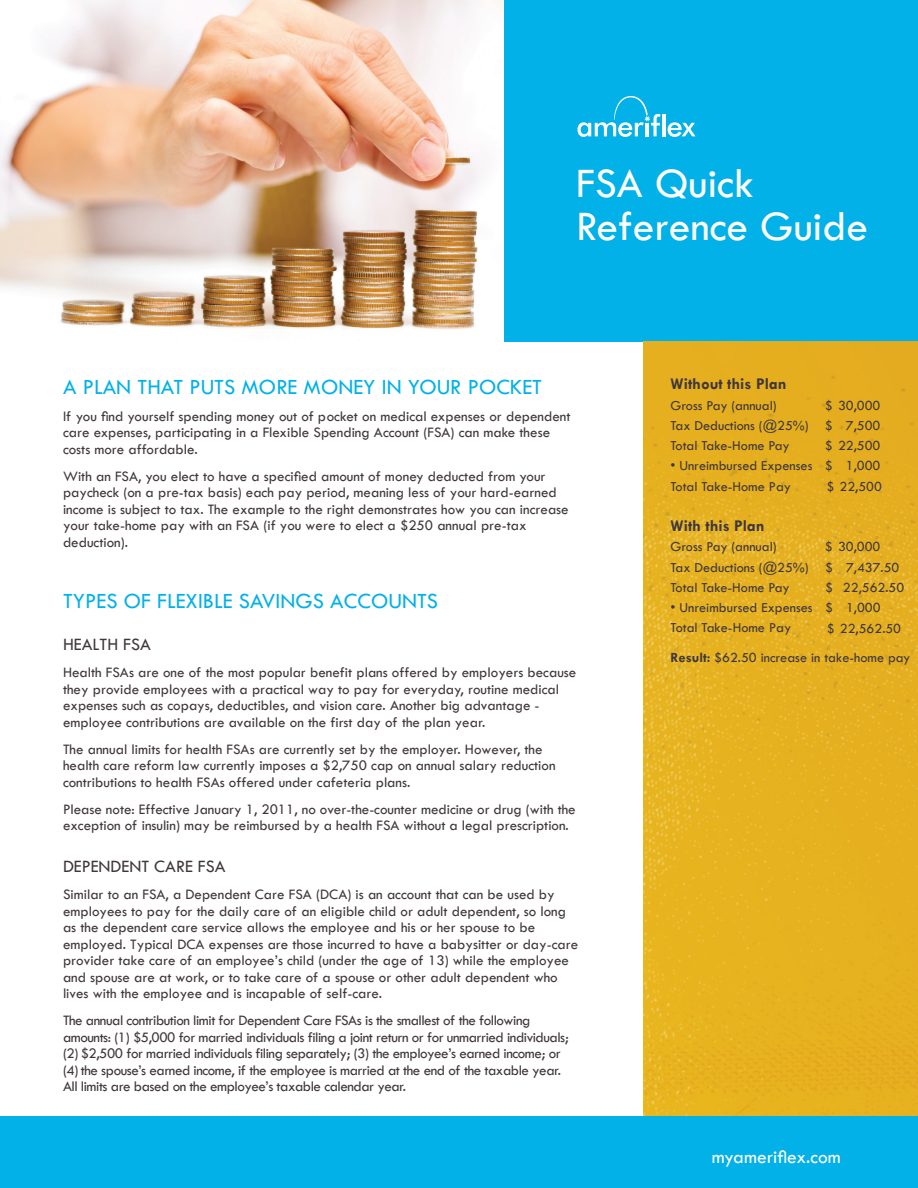
<style>
.page{position:relative;width:918px;height:1188px;background:#fff}
.page>*{position:absolute;margin:0;border:0;box-sizing:border-box;transform-origin:0 0}
.ttl{font:43.5px/43.5px "Tw Cen";color:#fff}
.txt{font:22.5px "Tw Cen";color:#02b1e8}
.t1{font:19.5px "Tw Cen";color:#fff}
.txt-2{font:18px "Tw Cen";color:#3f373b}
.sidebar_h1_new{font:700 16.5px "Tw Cen";color:#3f373b}
.txt-3{font:15px/16.5px "Tw Cen";color:#3f373b}
.txt-4{font:15px/16.5px "Tw Cen";letter-spacing:-.03em;color:#3f373b}
.sidebar_eq{font:14.25px/20.2px "Tw Cen";color:#3f373b}
.sidebar_tx__above{font:14.25px "Tw Cen";color:#3f373b}
.s1{font-style:inherit}
.s2{font-weight:700}
</style>
<div class="page">
<div style="left:0;top:1116px;width:918px;height:72px;background:#02b1e8"></div>
<div style="left:504px;top:0;width:414px;height:342px;background:#02b1e8"></div>
<hr style="left:663px;top:114px;width:3px;height:22px;background:#fff">
<svg style="left:668px;top:122px;width:28px;height:15px"></svg>
<svg style="left:578px;top:96px;width:82px;height:41px"></svg>
<div style="left:644px;top:342px;width:274px;height:774px;background:#ecb21b"></div>
<img style="left:0;top:0;width:504px;height:329px">
<p class="ttl" style="left:576px;top:161px;width:294px">FSA Quick<br>Reference Guide</p>
<p class="txt" style="left:63px;top:373px;width:481px">A PLAN THAT PUTS MORE MONEY IN YOUR POCKET</p>
<p class="txt-3" style="left:63px;top:407px;width:509px">If you find yourself spending money out of pocket on medical expenses or dependent care expenses, participating in a Flexible Spending Account (FSA) can make these costs more affordable.</p>
<p class="txt-3" style="left:63px;top:467px;width:507px">With an FSA, you elect to have a specified amount of money deducted from your paycheck (on a pre-tax basis) each pay period, meaning less of your hard-earned income is subject to tax. The example to the right demonstrates how you can increase your take-home pay with an FSA (if you were to elect a $250 annual pre-tax deduction).</p>
<p class="txt" style="left:63px;top:587px;width:377px">TYPES OF FLEXIBLE SAVINGS ACCOUNTS</p>
<p class="txt-2" style="left:63px;top:634px;width:90px">HEALTH FSA</p>
<p class="txt-3" style="left:63px;top:664px;width:515px">Health FSAs are one of the most popular benefit plans offered by employers because they provide employees with a practical way to pay for everyday, routine medical expenses such as copays, deductibles, and vision care. Another big advantage - employee contributions are available on the first day of the plan year.</p>
<p class="txt-3" style="left:63px;top:740px;width:494px">The annual limits for health FSAs are currently set by the employer. However, the health care reform law currently imposes a $2,750 cap on annual salary reduction contributions to health FSAs offered under cafeteria plans.</p>
<p class="txt-3" style="left:63px;top:800px;width:514px">Please note: Effective January 1, 2011, no over-the-counter medicine or drug (with the exception of insulin) may be reimbursed by a health FSA without a legal prescription.</p>
<p class="txt-2" style="left:63px;top:856px;width:164px">DEPENDENT CARE FSA</p>
<p class="txt-3" style="left:63px;top:886px;width:517px">Similar to an FSA, a Dependent Care FSA (DCA) is an account that can be used by employees to pay for the daily care of an eligible child or adult dependent, so long as the dependent care service allows the employee and his or her spouse to be employed. Typical DCA expenses are those incurred to have a babysitter or day-care provider take care of an employee’s child (under the age of 13) while the employee and spouse are at work, or to take care of a spouse or other adult dependent who lives with the employee and is incapable of self-care.</p>
<p class="txt-4" style="left:63px;top:1012px;width:507px">The annual contribution limit for Dependent Care FSAs is the smallest of the following amounts: (1) $5,000 for married individuals filing a joint return or for unmarried individuals; (2) $2,500 for married individuals filing separately; (3) the employee’s earned income; or (4) the spouse’s earned income, if the employee is married at the end of the taxable year.<br>All limits are based on the employee’s taxable calendar year.</p>
<p class="sidebar_h1_new" style="left:670px;top:374px;width:118px">Without this Plan</p>
<p class="sidebar_eq" style="left:670px;top:395px;width:108px">Gross Pay (annual)</p>
<p class="sidebar_eq" style="left:825px;top:395px;width:57px">$ 30,000</p>
<p class="sidebar_eq" style="left:670px;top:415px;width:212px">Tax Deductions (@25%) $ 7,500</p>
<p class="sidebar_eq" style="left:670px;top:435px;width:121px">Total Take-Home Pay</p>
<p class="sidebar_eq" style="left:825px;top:435px;width:57px">$ 22,500</p>
<p class="sidebar_eq" style="left:670px;top:456px;width:211px">• Unreimbursed Expenses $ 1,000<br>Total Take-Home Pay</p>
<p class="sidebar_eq" style="left:826px;top:476px;width:57px">$ 22,500</p>
<p class="sidebar_h1_new" style="left:670px;top:516px;width:96px">With this Plan</p>
<p class="sidebar_eq" style="left:670px;top:537px;width:108px">Gross Pay (annual)</p>
<p class="sidebar_eq" style="left:825px;top:537px;width:57px">$ 30,000</p>
<p class="sidebar_eq" style="left:670px;top:557px;width:230px">Tax Deductions (@25%) $ 7,437.50</p>
<p class="sidebar_eq" style="left:670px;top:577px;width:121px">Total Take-Home Pay</p>
<p class="sidebar_eq" style="left:825px;top:577px;width:81px">$ 22,562.50</p>
<p class="sidebar_eq" style="left:671px;top:598px;width:211px">• Unreimbursed Expenses $ 1,000<br>Total Take-Home Pay</p>
<p class="sidebar_eq" style="left:827px;top:618px;width:76px">$ 22,562<span class="s1">.</span>50</p>
<p class="sidebar_tx__above" style="left:671px;top:649px;width:241px"><span class="s2">Result:</span> $62.50 increase in take-home pay</p>
<h3 class="t1" style="left:712px;top:1145px;width:131px">myameriflex.com</h3>
</div>
